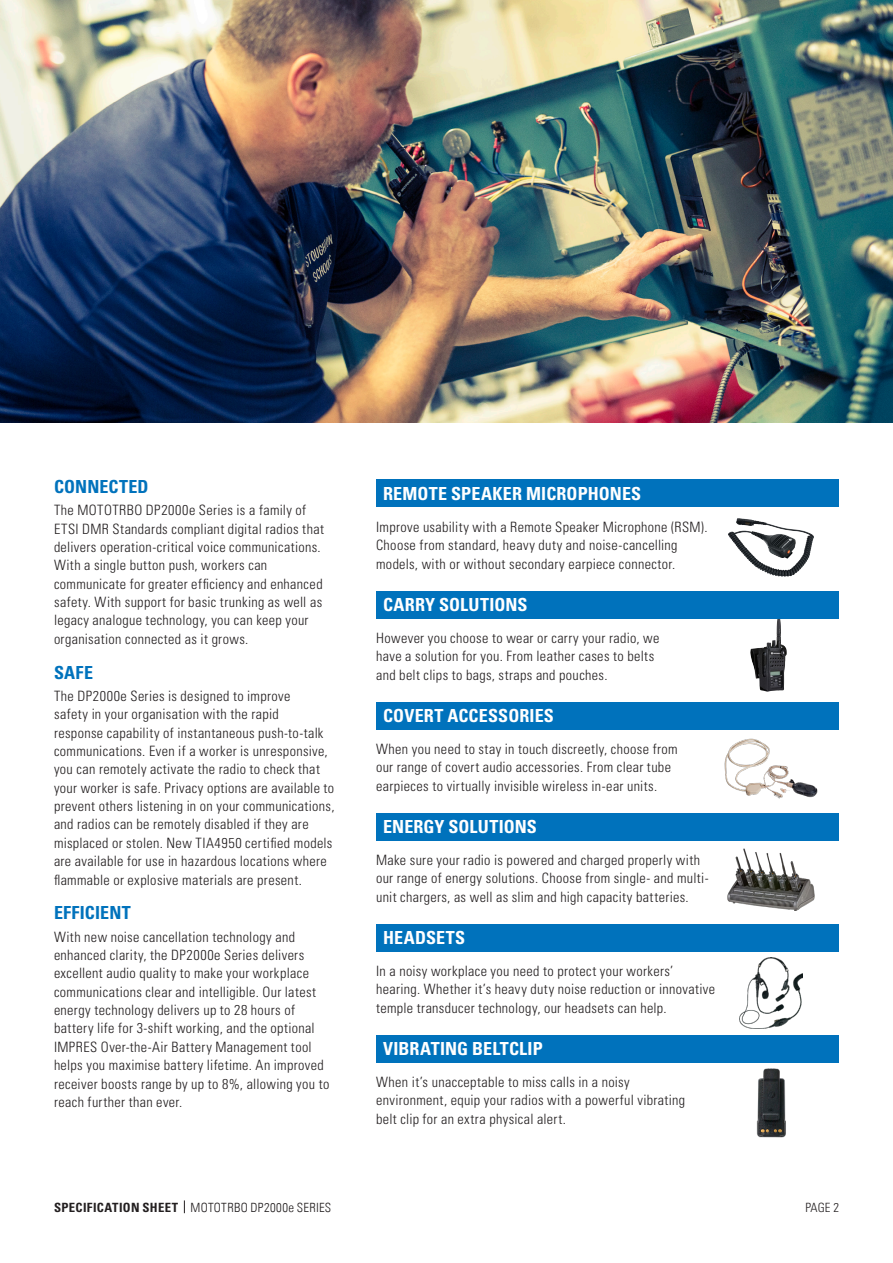
<style>
.page{position:relative;width:893px;height:1263px;background:#fff}
.page>*{position:absolute;margin:0;border:0;box-sizing:border-box;transform-origin:0 0}
.t1{font:700 condensed 18px "Univers LT Std";letter-spacing:.01em;color:#fff}
.t2{font:700 condensed 18px "Univers LT Std";letter-spacing:.01em;color:#0072bc}
.t3{font:300 condensed 14.25px/18.3px "Univers LT Std";letter-spacing:.025em;color:#231f20}
.t4{font:300 condensed 12.75px "Univers LT";letter-spacing:.02em;color:#231f20}
.t5{font:300 condensed 12.75px "Univers LT Std";color:#231f20}
.s1{font-family:"Univers LT Std";font-weight:700}
</style>
<div class="page">
<img style="left:750px;top:618px;width:37px;height:74px">
<img style="left:0;top:0;width:893px;height:422px">
<img style="left:736px;top:518px;width:74px;height:53px">
<img style="left:739px;top:957px;width:63px;height:72px">
<img style="left:724px;top:739px;width:93px;height:59px">
<img style="left:756px;top:1068px;width:30px;height:70px">
<div style="left:376px;top:480px;width:463px;height:27px;background:#0072bc"></div>
<div style="left:376px;top:813px;width:463px;height:27px;background:#0072bc"></div>
<div style="left:376px;top:591px;width:463px;height:27px;background:#0072bc"></div>
<div style="left:376px;top:924px;width:463px;height:27px;background:#0072bc"></div>
<div style="left:376px;top:702px;width:463px;height:27px;background:#0072bc"></div>
<div style="left:376px;top:1035px;width:463px;height:27px;background:#0072bc"></div>
<img style="left:727px;top:848px;width:88px;height:62px">
<svg style="left:184px;top:1200px;width:1px;height:13px"></svg>
<p class="t2" style="left:54px;top:476px;width:96px">CONNECTED</p>
<p class="t3" style="left:54px;top:501px;width:272px">The MOTOTRBO DP2000e Series is a family of ETSI DMR Standards compliant digital radios that delivers operation-critical voice communications.<br>With a single button push, workers can communicate for greater efficiency and enhanced safety. With support for basic trunking as well as legacy analogue technology, you can keep your organisation connected as it grows.</p>
<p class="t2" style="left:54px;top:661px;width:41px">SAFE</p>
<p class="t3" style="left:54px;top:687px;width:282px">The DP2000e Series is designed to improve<br>safety in your organisation with the rapid<br>response capability of instantaneous push-to-talk communications. Even if a worker is unresponsive, you can remotely activate the radio to check that your worker is safe. Privacy options are available to prevent others listening in on your communications, and radios can be remotely disabled if they are misplaced or stolen. New TIA4950 certified models are available for use in hazardous locations where flammable or explosive materials are present.</p>
<p class="t2" style="left:54px;top:902px;width:78px">EFFICIENT</p>
<p class="t3" style="left:54px;top:927px;width:277px">With new noise cancellation technology and enhanced clarity, the DP2000e Series delivers excellent audio quality to make your workplace communications clear and intelligible. Our latest energy technology delivers up to 28 hours of battery life for 3-shift working, and the optional IMPRES Over-the-Air Battery Management tool helps you maximise battery lifetime. An improved receiver boosts range by up to 8%, allowing you to reach further than ever.</p>
<p class="t1" style="left:383px;top:483px;width:260px">REMOTE SPEAKER MICROPHONES</p>
<p class="t3" style="left:376px;top:518px;width:333px">Improve usability with a Remote Speaker Microphone (RSM).<br>Choose from standard, heavy duty and noise-cancelling models, with or without secondary earpiece connector.</p>
<p class="t1" style="left:383px;top:594px;width:146px">CARRY SOLUTIONS</p>
<p class="t3" style="left:376px;top:629px;width:285px">However you choose to wear or carry your radio, we have a solution for you. From leather cases to belts and belt clips to bags, straps and pouches.</p>
<p class="t1" style="left:383px;top:705px;width:172px">COVERT ACCESSORIES</p>
<p class="t3" style="left:376px;top:740px;width:303px">When you need to stay in touch discreetly, choose from our range of covert audio accessories. From clear tube earpieces to virtually invisible wireless in-ear units.</p>
<p class="t1" style="left:383px;top:816px;width:155px">ENERGY SOLUTIONS</p>
<p class="t3" style="left:376px;top:850px;width:334px">Make sure your radio is powered and charged properly with our range of energy solutions. Choose from single- and multi&shy;unit chargers, as well as slim and high capacity batteries.</p>
<p class="t1" style="left:383px;top:927px;width:84px">HEADSETS</p>
<p class="t3" style="left:376px;top:962px;width:341px">In a noisy workplace you need to protect your workers’ hearing. Whether it’s heavy duty noise reduction or innovative temple transducer technology, our headsets can help.</p>
<p class="t1" style="left:383px;top:1038px;width:161px">VIBRATING BELTCLIP</p>
<p class="t3" style="left:376px;top:1073px;width:311px">When it’s unacceptable to miss calls in a noisy environment, equip your radios with a powerful vibrating belt clip for an extra physical alert.</p>
<p class="t4" style="left:54px;top:1199px;width:279px"><span class="s1">SPECIFICATION SHEET</span> MOTOTRBO DP2000e SERIES</p>
<p class="t5" style="left:805px;top:1199px;width:35px">PAGE 2</p>
</div>
